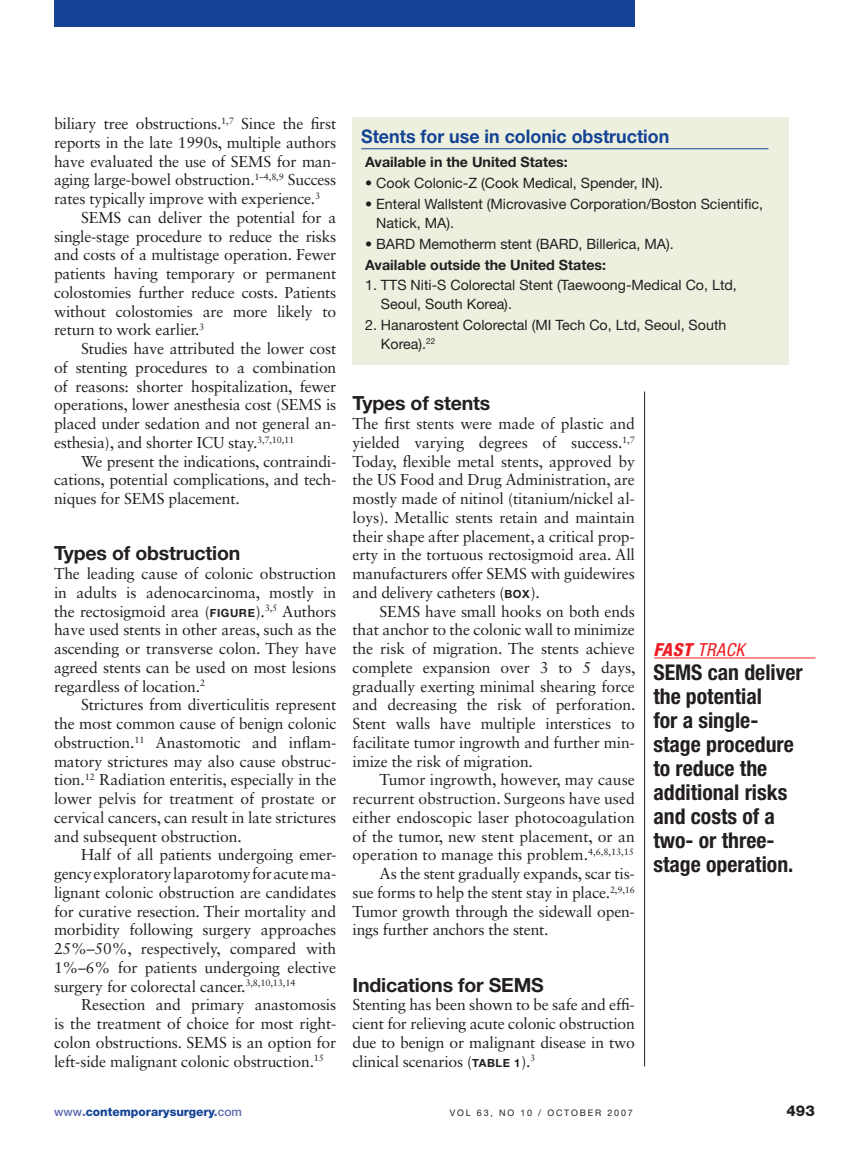
<style>
.page{position:relative;width:851px;height:1161px;background:#fff}
.page>*{position:absolute;margin:0;border:0;box-sizing:border-box;transform-origin:0 0}
.Fast_Track_Text{font:700 condensed 21.75px/24px "Helvetica Neue LT Std";color:#231f20}
.t1{font:700 19.5px "Helvetica Neue LT Std";letter-spacing:-.01em;color:#231f20}
.Sidebar_Header{font:700 18.75px "Helvetica Neue LT Std";color:#144396;scale:.95 1}
.t2{font:italic condensed 18px "Helvetica Neue LT Std";letter-spacing:.03em;color:#ee1d23}
.Body_Copy{font:15.75px/18.8px "Sabon LT Std";letter-spacing:-.01em;color:#231f20;text-align:justify}
.Body_Copy__1st_parag{font:15.75px/18.8px "Sabon LT Std";letter-spacing:-.015em;color:#231f20;text-align:justify}
.t3{font:800 15px "Helvetica Neue LT Std";color:#231f20}
.Case_Quiz_Answer_Opt{font:14.25px/18.8px "Helvetica Neue LT Std";color:#231f20}
.Case_Quiz_Answer_Opt-2{font:700 14.25px "Helvetica Neue LT Std";color:#231f20}
.t4{font:800 12px "Helvetica Neue LT Std";color:#144396}
.t5{font:9px "Helvetica Neue LT Std";letter-spacing:.2em;color:#231f20}
.s1{font-family:"Helvetica Neue LT Std";font-weight:700;font-size:11.25px}
.s2{font-weight:800}
.s3{font-weight:500;color:#5a6aae}
.s4{color:#5a6aae}
</style>
<div class="page">
<div style="left:54px;top:0;width:580px;height:27px;background:#144396"></div>
<hr style="left:644px;top:392px;width:1px;height:674px;background:#231f20">
<hr style="left:654px;top:658px;width:161px;height:1px;background:#ee1d23">
<div style="left:352px;top:118px;width:437px;height:247px;background:#edf0df"></div>
<hr style="left:361px;top:148px;width:407px;height:1px;background:#144396">
<p class="Body_Copy__1st_parag" style="left:54px;top:114px;width:284px">biliary tree obstructions.<sup>1,7</sup> Since the first reports in the late 1990s, multiple authors have evaluated the use of SEMS for man&shy;aging large-bowel obstruction.<sup>1–4,8,9</sup> Success rates typically improve with experience.<sup>3</sup></p>
<p class="Body_Copy" style="left:54px;top:208px;width:284px;text-indent:27px">SEMS can deliver the potential for a single-stage procedure to reduce the risks and costs of a multistage operation. Fewer patients having temporary or permanent colostomies further reduce costs. Patients without colostomies are more likely to return to work earlier.<sup>3</sup></p>
<p class="Body_Copy" style="left:54px;top:339px;width:284px;text-indent:27px">Studies have attributed the lower cost of stenting procedures to a combination of reasons: shorter hospitalization, fewer operations, lower anesthesia cost (SEMS is placed under sedation and not general an&shy;esthesia), and shorter ICU stay.<sup>3,7,10,11</sup></p>
<p class="Body_Copy" style="left:54px;top:451px;width:284px;text-indent:27px">We present the indications, contraindi&shy;cations, potential complications, and tech&shy;niques for SEMS placement.</p>
<h1 class="t1" style="left:54px;top:541px;width:188px">Types of obstruction</h1>
<p class="Body_Copy__1st_parag" style="left:54px;top:564px;width:284px">The leading cause of colonic obstruction in adults is adenocarcinoma, mostly in the rectosigmoid area (<span class="s1">FIGURE</span></p>
<p class="Body_Copy__1st_parag" style="left:54px;top:601px;width:284px;text-indent:201px">).<sup>3,5</sup> Authors have used stents in other areas, such as the ascending or transverse colon. They have agreed stents can be used on most lesions regardless of location.<sup>2</sup></p>
<p class="Body_Copy" style="left:54px;top:695px;width:284px;text-indent:27px">Strictures from diverticulitis represent the most common cause of benign colonic obstruction.<sup>11</sup> Anastomotic and inflam&shy;matory strictures may also cause obstruc&shy;tion.<sup>12</sup> Radiation enteritis, especially in the lower pelvis for treatment of prostate or cervical cancers, can result in late strictures and subsequent obstruction.</p>
<p class="Body_Copy" style="left:54px;top:845px;width:284px;text-indent:27px">Half of all patients undergoing emer&shy;gency exploratory laparotomy for acute ma&shy;lignant colonic obstruction are candidates for curative resection. Their mortality and morbidity following surgery approaches 25%–50%, respectively, compared with 1%–6% for patients undergoing elective surgery for colorectal cancer.<sup>3,8,10,13,14</sup></p>
<p class="Body_Copy" style="left:54px;top:995px;width:284px;text-indent:27px">Resection and primary anastomosis is the treatment of choice for most right&shy;colon obstructions. SEMS is an option for left-side malignant colonic obstruction.<sup>15</sup></p>
<p class="Sidebar_Header" style="left:361px;top:125px;width:326px">Stents for use in colonic obstruction</p>
<p class="Case_Quiz_Answer_Opt-2" style="left:365px;top:153px;width:204px">Available in the United States:</p>
<p class="Case_Quiz_Answer_Opt" style="left:365px;top:173px;width:299px">• Cook Colonic-Z (Cook Medical, Spender, IN).</p>
<p class="Case_Quiz_Answer_Opt" style="left:376px;top:194px;width:388px;text-indent:-11px">• Enteral Wallstent (Microvasive Corporation/Boston Scientific,<br>Natick, MA).</p>
<p class="Case_Quiz_Answer_Opt" style="left:365px;top:234px;width:310px">• BARD Memotherm stent (BARD, Billerica, MA).</p>
<p class="Case_Quiz_Answer_Opt-2" style="left:365px;top:256px;width:242px">Available outside the United States:</p>
<p class="Case_Quiz_Answer_Opt" style="left:381px;top:276px;width:357px;text-indent:-16px">1. TTS Niti-S Colorectal Stent (Taewoong-Medical Co, Ltd,<br>Seoul, South Korea).</p>
<p class="Case_Quiz_Answer_Opt" style="left:381px;top:315px;width:347px;text-indent:-16px">2. Hanarostent Colorectal (MI Tech Co, Ltd, Seoul, South<br>Korea).<sup>22</sup></p>
<h1 class="t1" style="left:352px;top:391px;width:139px">Types of stents</h1>
<p class="Body_Copy__1st_parag" style="left:352px;top:414px;width:284px">The first stents were made of plastic and yielded varying degrees of success.<sup>1,7<br></sup>Today, flexible metal stents, approved by the US Food and Drug Administration, are mostly made of nitinol (titanium/nickel al&shy;loys). Metallic stents retain and maintain their shape after placement, a critical prop&shy;erty in the tortuous rectosigmoid area. All manufacturers offer SEMS with guidewires and delivery catheters (<span class="s1">BOX</span>).</p>
<p class="Body_Copy" style="left:352px;top:601px;width:284px;text-indent:27px">SEMS have small hooks on both ends that anchor to the colonic wall to minimize the risk of migration. The stents achieve complete expansion over 3 to 5 days, gradually exerting minimal shearing force and decreasing the risk of perforation.<br>Stent walls have multiple interstices to facilitate tumor ingrowth and further min&shy;imize the risk of migration.</p>
<p class="Body_Copy" style="left:352px;top:770px;width:284px;text-indent:27px">Tumor ingrowth, however, may cause recurrent obstruction. Surgeons have used either endoscopic laser photocoagulation of the tumor, new stent placement, or an operation to manage this problem.<sup>4,6,8,13,15</sup></p>
<p class="Body_Copy" style="left:352px;top:864px;width:284px;text-indent:27px">As the stent gradually expands, scar tis&shy;sue forms to help the stent stay in place.<sup>2,9,16<br></sup>Tumor growth through the sidewall open&shy;ings further anchors the stent.</p>
<h1 class="t1" style="left:352px;top:972px;width:193px">Indications for SEMS</h1>
<p class="Body_Copy__1st_parag" style="left:352px;top:995px;width:284px">Stenting has been shown to be safe and effi&shy;cient for relieving acute colonic obstruction due to benign or malignant disease in two clinical scenarios (<span class="s1">TA BLE 1</span>).<sup>3</sup></p>
<p class="t2" style="left:653px;top:639px;width:93px"><span class="s2">fast</span> TRACK</p>
<p class="Fast_Track_Text" style="left:653px;top:660px;width:151px">SEMS can deliver the potential<br>for a single&shy;stage procedure to reduce the additional risks and costs of a two- or three&shy;stage operation.</p>
<p class="t4" style="left:54px;top:1105px;width:189px"><span class="s3">www</span><span class="s4">.</span>contemporarysurgery<span class="s4">.</span><span class="s3">com</span></p>
<p class="t5" style="left:450px;top:1107px;width:184px">vol 63, No 10 /O ctober 2007</p>
<p class="t3" style="left:786px;top:1102px;width:30px">493</p>
</div>
